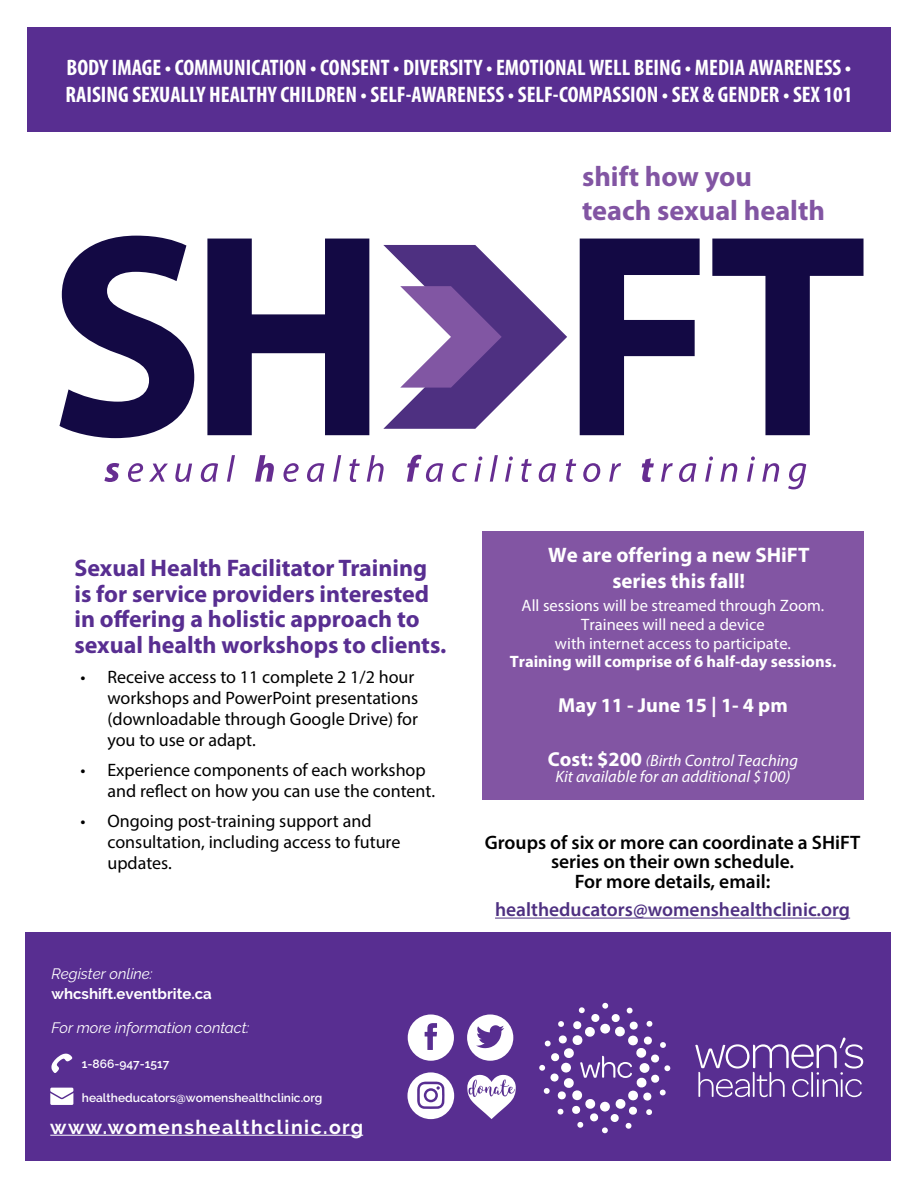
<style>
.page{position:relative;width:918px;height:1188px;background:#fff}
.page>*{position:absolute;margin:0;border:0;box-sizing:border-box;transform-origin:0 0}
.t1{font:700 28.35px/33.9px "Myriad Pro";color:#8255a3}
.t2{font:700 24px/25.5px "Myriad Pro";color:#582e91}
.t3{font:700 condensed 22.5px/27px "Myriad Pro";color:#fff}
.t4{font:700 21px/25.5px "Myriad Pro";color:#fff;text-align:center}
.t5{font:700 20.25px "Myriad Pro";color:#fff}
.t6{font:600 19.5px/19.5px "Myriad Pro";color:#000;text-align:center}
.t7{font:600 19.5px "Myriad Pro";color:#4e3081}
.t8{font:700 19.5px "Raleway";letter-spacing:.075em;color:#fff}
.t9{font:18px/21px "Myriad Pro";color:#000}
.t10{font:16.5px/18.8px "Myriad Pro";color:#fff;text-align:center}
.t11{font:italic 16.5px/16px "Myriad Pro";color:#fff;text-align:center}
.t12{font:700 16.5px "Myriad Pro";color:#fff}
.t13{font:italic 15px/19.5px "Raleway";color:#fff}
.t14{font:600 12px "Raleway";color:#fff}
.s1{font-weight:700;font-style:normal}
.s2{font-weight:700;font-style:normal;font-size:20.25px}
.s3{font-family:"Raleway";font-size:15px}
</style>
<div class="page">
<div style="left:26px;top:932px;width:865px;height:229px;background:#582e91"></div>
<svg style="left:539px;top:1003px;width:131px;height:130px"></svg>
<svg style="left:695px;top:1038px;width:168px;height:59px"></svg>
<hr style="left:50px;top:1135px;width:313px;height:1px;background:#fff">
<svg style="left:51px;top:1053px;width:21px;height:20px"></svg>
<svg style="left:50px;top:1088px;width:23px;height:17px"></svg>
<svg style="left:467px;top:1015px;width:46px;height:46px"></svg>
<svg style="left:408px;top:1015px;width:46px;height:46px"></svg>
<svg style="left:407px;top:1072px;width:47px;height:47px"></svg>
<svg style="left:467px;top:1075px;width:49px;height:44px"></svg>
<div style="left:27px;top:27px;width:864px;height:105px;background:#582e91"></div>
<svg style="left:712px;top:239px;width:152px;height:196px"></svg>
<svg style="left:580px;top:239px;width:120px;height:196px"></svg>
<svg style="left:207px;top:239px;width:162px;height:196px"></svg>
<svg style="left:59px;top:236px;width:135px;height:202px"></svg>
<svg style="left:383px;top:245px;width:184px;height:184px"></svg>
<svg style="left:104px;top:463px;width:15px;height:19px"></svg>
<svg style="left:128px;top:463px;width:15px;height:19px"></svg>
<svg style="left:149px;top:464px;width:19px;height:18px"></svg>
<svg style="left:175px;top:464px;width:17px;height:18px"></svg>
<svg style="left:201px;top:463px;width:17px;height:19px"></svg>
<svg style="left:227px;top:455px;width:8px;height:27px"></svg>
<svg style="left:255px;top:455px;width:19px;height:27px"></svg>
<svg style="left:283px;top:463px;width:16px;height:19px"></svg>
<svg style="left:307px;top:463px;width:17px;height:19px"></svg>
<svg style="left:333px;top:455px;width:8px;height:27px"></svg>
<svg style="left:349px;top:459px;width:11px;height:23px"></svg>
<svg style="left:367px;top:455px;width:17px;height:27px"></svg>
<svg style="left:407px;top:455px;width:36px;height:27px"></svg>
<svg style="left:452px;top:463px;width:15px;height:19px"></svg>
<svg style="left:474px;top:456px;width:8px;height:26px"></svg>
<svg style="left:490px;top:455px;width:8px;height:27px"></svg>
<svg style="left:505px;top:456px;width:8px;height:26px"></svg>
<svg style="left:521px;top:459px;width:11px;height:23px"></svg>
<svg style="left:539px;top:463px;width:17px;height:19px"></svg>
<svg style="left:566px;top:459px;width:10px;height:23px"></svg>
<svg style="left:583px;top:463px;width:17px;height:19px"></svg>
<svg style="left:609px;top:463px;width:12px;height:19px"></svg>
<svg style="left:642px;top:458px;width:12px;height:24px"></svg>
<svg style="left:661px;top:463px;width:12px;height:19px"></svg>
<svg style="left:679px;top:463px;width:17px;height:19px"></svg>
<svg style="left:705px;top:456px;width:8px;height:26px"></svg>
<svg style="left:720px;top:463px;width:17px;height:19px"></svg>
<svg style="left:747px;top:456px;width:8px;height:26px"></svg>
<svg style="left:762px;top:463px;width:17px;height:19px"></svg>
<svg style="left:788px;top:463px;width:18px;height:26px"></svg>
<div style="left:482px;top:531px;width:381px;height:269px;background:#8255a3"></div>
<hr style="left:495px;top:918px;width:355px;height:1px;background:#4e3081">
<p class="t3" style="left:66px;top:55px;width:788px">BODY IMAGE • COMMUNICATION • CONSENT • DIVERSITY • EMOTIONAL WELL BEING • MEDIA AWARENESS •<br>RAISING SEXUALLY HEALTHY CHILDREN • SELF-AWARENESS • SELF-COMPASSION • SEX &amp; GENDER • SEX 101</p>
<h1 class="t1" style="left:582px;top:160px;width:244px">shift how you teach sexual health</h1>
<h2 class="t2" style="left:74px;top:556px;width:374px">Sexual Health Facilitator Training is for service providers interested in offering a holistic approach to sexual health workshops to clients.</h2>
<p class="t9" style="left:107px;top:666px;width:312px;text-indent:-27px">• Receive access to 11 complete 2 1/2 hour workshops and PowerPoint presentations (downloadable through Google Drive) for you to use or adapt.</p>
<p class="t9" style="left:107px;top:759px;width:329px;text-indent:-27px">• Experience components of each workshop and reflect on how you can use the content.</p>
<p class="t9" style="left:107px;top:810px;width:294px;text-indent:-27px">• Ongoing post-training support and consultation, including access to future updates.</p>
<p class="t13" style="left:51px;top:964px;width:162px">Register online: <span class="s1">whcshift</span><span class="s1">.eventbrite.ca</span></p>
<p class="t13" style="left:51px;top:1018px;width:199px">For more information contact:</p>
<p class="t14" style="left:82px;top:1057px;width:89px">1-866-947-1517</p>
<p class="t14" style="left:82px;top:1091px;width:242px">healtheducators@womenshealthclinic.org</p>
<p class="t8" style="left:50px;top:1116px;width:314px">www.womenshealthclinic.org</p>
<p class="t4" style="left:548px;top:543px;width:263px">We are offering a new SHiFT series this fall!</p>
<p class="t10" style="left:522px;top:596px;width:304px">All sessions will be streamed through Zoom.<br>Trainees will need a device<br>with internet access to participate.</p>
<p class="t12" style="left:510px;top:651px;width:328px">Training will comprise of 6 half-day sessions.</p>
<p class="t5" style="left:558px;top:692px;width:231px">May 11 - June 15 | 1- 4 pm</p>
<p class="t11" style="left:548px;top:752px;width:252px"><span class="s2">Cost: $200</span> <span class="s3">(</span>Birth Control Teaching<br>Kit available for an additional $100)</p>
<p class="t6" style="left:485px;top:832px;width:377px">Groups of six or more can coordinate a SHiFT series on their own schedule.<br>For more details, email:</p>
<p class="t7" style="left:495px;top:897px;width:357px">healtheducators@womenshealthclinic.org</p>
</div>
